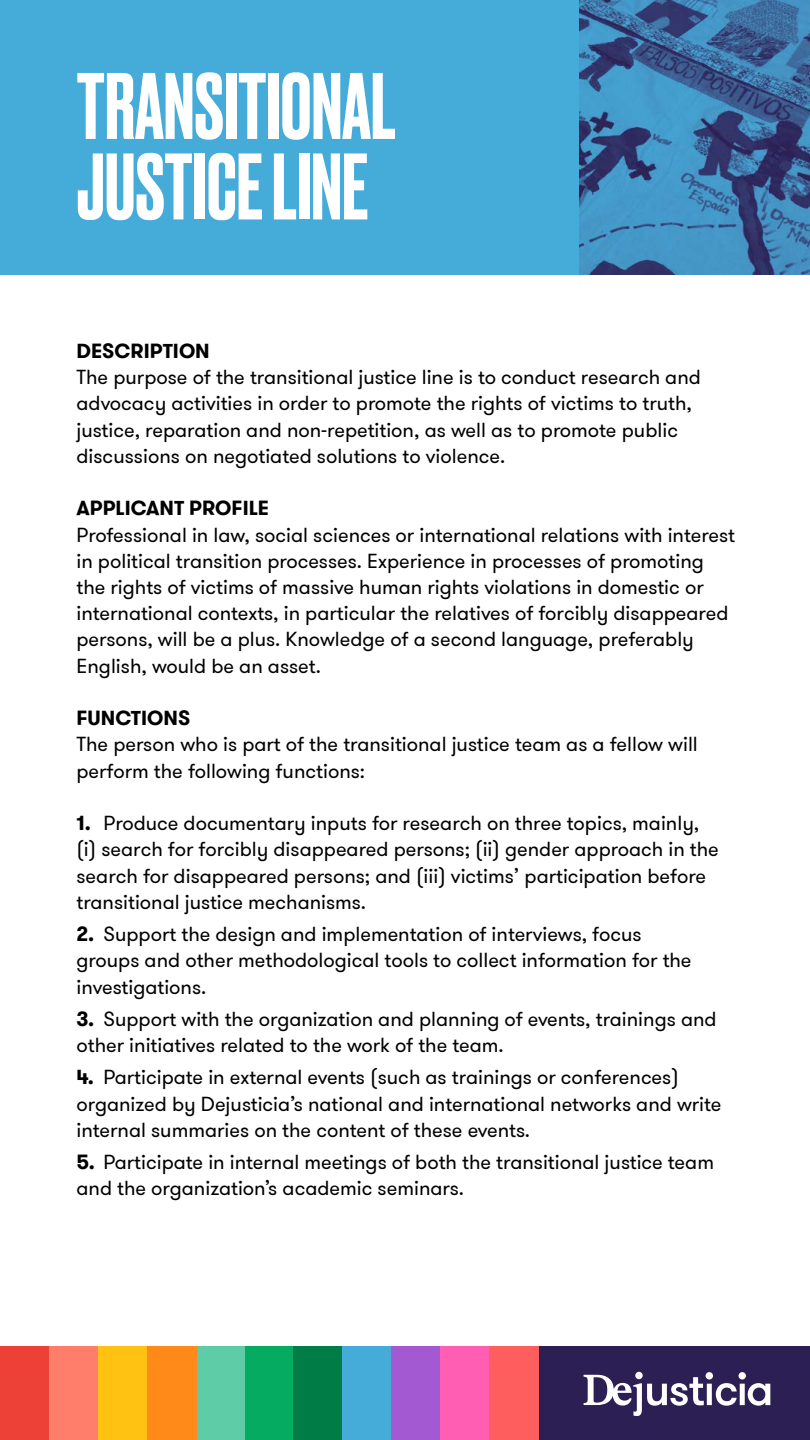
<style>
.page{position:relative;width:810px;height:1440px;background:#fff}
.page>*{position:absolute;margin:0;border:0;box-sizing:border-box;transform-origin:0 0}
.t1{font:500 88.65px/80.6px "Druk";color:#fff}
.t2{font:20.25px/26.2px "GT Walsheim Pro";color:#000}
.t3{font:700 20.25px "GT Walsheim Pro";color:#000}
.s1{font-weight:700}
</style>
<div class="page">
<div style="left:0;top:1346px;width:810px;height:94px;background:#2b1f54"></div>
<svg style="left:584px;top:1372px;width:186px;height:44px"></svg>
<div style="left:196px;top:1346px;width:49px;height:94px;background:#5ecca6"></div>
<div style="left:0;top:1346px;width:49px;height:94px;background:#ed4036"></div>
<div style="left:49px;top:1346px;width:49px;height:94px;background:#ff7d6b"></div>
<div style="left:98px;top:1346px;width:49px;height:94px;background:#ffc212"></div>
<div style="left:147px;top:1346px;width:49px;height:94px;background:#ff8a1a"></div>
<div style="left:245px;top:1346px;width:49px;height:94px;background:#05ab61"></div>
<div style="left:294px;top:1346px;width:49px;height:94px;background:#007d47"></div>
<div style="left:343px;top:1346px;width:49px;height:94px;background:#45abd9"></div>
<div style="left:392px;top:1346px;width:49px;height:94px;background:#a359d1"></div>
<div style="left:441px;top:1346px;width:49px;height:94px;background:#ff5eb3"></div>
<div style="left:490px;top:1346px;width:49px;height:94px;background:#ff5e5e"></div>
<div style="left:0;top:0;width:810px;height:274px;background:#45abd9"></div>
<img style="left:579px;top:1px;width:231px;height:273px">
<h1 class="t1" style="left:76px;top:61px;width:321px">TRANSITIONAL<br>JUSTICE LINE</h1>
<p class="t3" style="left:76px;top:337px;width:135px">DESCRIPTION</p>
<p class="t2" style="left:76px;top:364px;width:626px">The purpose of the transitional justice line is to conduct research and advocacy activities in order to promote the rights of victims to truth, justice, reparation and non-repetition, as well as to promote public discussions on negotiated solutions to violence.</p>
<p class="t3" style="left:76px;top:495px;width:194px">APPLICANT PROFILE</p>
<p class="t2" style="left:76px;top:522px;width:660px">Professional in law, social sciences or international relations with interest in political transition processes. Experience in processes of promoting the rights of victims of massive human rights violations in domestic or international contexts, in particular the relatives of forcibly disappeared persons, will be a plus. Knowledge of a second language, preferably English, would be an asset.</p>
<p class="t3" style="left:76px;top:705px;width:115px">FUNCTIONS</p>
<p class="t2" style="left:76px;top:732px;width:623px">The person who is part of the transitional justice team as a fellow will perform the following functions:</p>
<p class="t2" style="left:76px;top:811px;width:644px"><span class="s1">1.</span> Produce documentary inputs for research on three topics, mainly, (i) search for forcibly disappeared persons; (ii) gender approach in the search for disappeared persons; and (iii) victims’ participation before transitional justice mechanisms.</p>
<p class="t2" style="left:76px;top:922px;width:617px"><span class="s1">2.</span> Support the design and implementation of interviews, focus groups and other methodological tools to collect information for the investigations.</p>
<p class="t2" style="left:76px;top:1006px;width:642px"><span class="s1">3.</span> Support with the organization and planning of events, trainings and other initiatives related to the work of the team.</p>
<p class="t2" style="left:76px;top:1065px;width:647px"><span class="s1">4.</span> Participate in external events (such as trainings or conferences) organized by Dejusticia’s national and international networks and write internal summaries on the content of these events.</p>
<p class="t2" style="left:76px;top:1150px;width:639px"><span class="s1">5.</span> Participate in internal meetings of both the transitional justice team and the organization’s academic seminars.</p>
</div>
